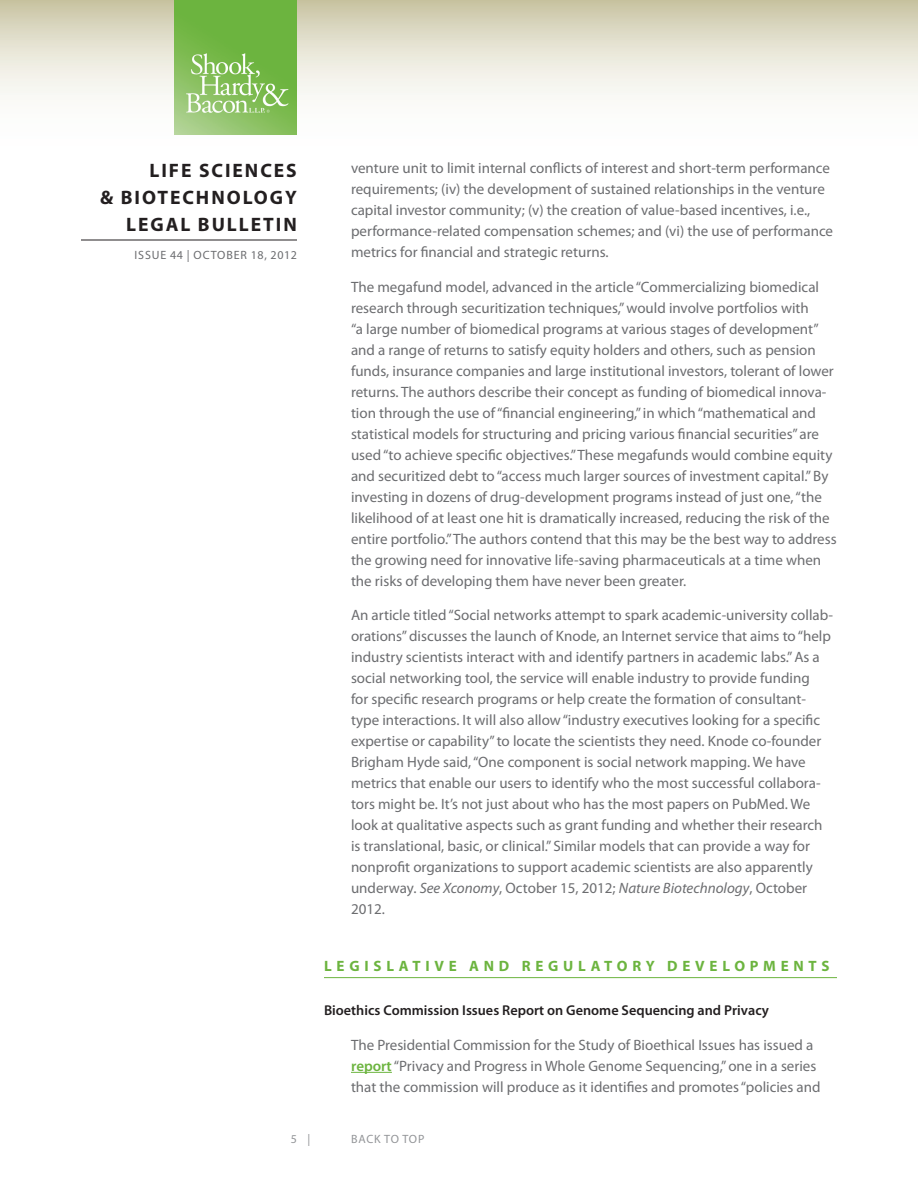
<style>
.page{position:relative;width:918px;height:1188px;background:#fff}
.page>*{position:absolute;margin:0;border:0;box-sizing:border-box;transform-origin:0 0}
.t1{font:700 19.5px/27px "Myriad Pro";letter-spacing:.1em;color:#231f20;text-align:right}
.Body{font:15px/21px "Myriad Pro";color:#6c6d70}
.Head{font:700 15px "Myriad Pro";letter-spacing:.32em;color:#6cb43f}
.Subhead{font:600 14.25px "Myriad Pro";color:#231f20}
.t2{font:12px "Myriad Pro";letter-spacing:.07em;color:#6c6d70}
.t3{font:12px "Myriad Pro";letter-spacing:.06em;color:#939598}
.s1{font-style:italic}
.s2{font-weight:600;color:#6cb43f}
</style>
<div class="page">
<svg style="left:0;top:0;width:918px;height:135px"></svg>
<hr style="left:81px;top:240px;width:216px;height:1px;background:#231f20">
<img style="left:175px;top:0;width:122px;height:135px">
<hr style="left:324px;top:977px;width:513px;height:1px;background:#6cb43f">
<hr style="left:351px;top:1072px;width:41px;height:1px;background:#6cb43f">
<h1 class="t1" style="left:100px;top:156px;width:198px">LIFE SCIENCES<br>&amp; BIOTECHNOLOGY<br>LEGAL BULLETIN</h1>
<p class="t2" style="left:135px;top:248px;width:164px">ISSUE 44 | OCTOBER 18, 2012</p>
<p class="Body" style="left:351px;top:157px;width:484px">venture unit to limit internal conflicts of interest and short-term performance requirements; (iv) the development of sustained relationships in the venture capital investor community; (v) the creation of value-based incentives, i.e., performance-related compensation schemes; and (vi) the use of performance metrics for financial and strategic returns.</p>
<p class="Body" style="left:351px;top:276px;width:487px">The megafund model, advanced in the article “Commercializing biomedical research through securitization techniques,” would involve portfolios with<br>“a large number of biomedical programs at various stages of development” and a range of returns to satisfy equity holders and others, such as pension funds, insurance companies and large institutional investors, tolerant of lower returns. The authors describe their concept as funding of biomedical innova&shy;tion through the use of “financial engineering,” in which “mathematical and statistical models for structuring and pricing various financial securities” are used “to achieve specific objectives.” These megafunds would combine equity and securitized debt to “access much larger sources of investment capital.” By investing in dozens of drug-development programs instead of just one, “the likelihood of at least one hit is dramatically increased, reducing the risk of the entire portfolio.” The authors contend that this may be the best way to address the growing need for innovative life-saving pharmaceuticals at a time when the risks of developing them have never been greater.</p>
<p class="Body" style="left:351px;top:604px;width:484px">An article titled “Social networks attempt to spark academic-university collab&shy;orations” discusses the launch of Knode, an Internet service that aims to “help industry scientists interact with and identify partners in academic labs.” As a social networking tool, the service will enable industry to provide funding<br>for specific research programs or help create the formation of consultant&shy;type interactions. It will also allow “industry executives looking for a specific expertise or capability” to locate the scientists they need. Knode co-founder Brigham Hyde said, “One component is social network mapping. We have metrics that enable our users to identify who the most successful collabora&shy;tors might be. It’s not just about who has the most papers on PubMed. We look at qualitative aspects such as grant funding and whether their research is translational, basic, or clinical.” Similar models that can provide a way for nonprofit organizations to support academic scientists are also apparently underway. <span class="s1">See Xconomy</span>, October 15, 2012; <span class="s1">Nature Biotechnology</span>, October 2012.</p>
<p class="Head" style="left:324px;top:956px;width:507px">LEGISLATIVE AND REGULATORY DEVELOPMENTS</p>
<p class="Subhead" style="left:324px;top:1001px;width:446px">Bioethics Commission Issues Report on Genome Sequencing and Privacy</p>
<p class="Body" style="left:351px;top:1034px;width:471px">The Presidential Commission for the Study of Bioethical Issues has issued a <span class="s2">report</span> “Privacy and Progress in Whole Genome Sequencing,” one in a series that the commission will produce as it identifies and promotes “policies and</p>
<p class="t3" style="left:291px;top:1132px;width:21px">5 |</p>
<p class="t3" style="left:351px;top:1132px;width:75px">BACK TO TOP</p>
</div>
